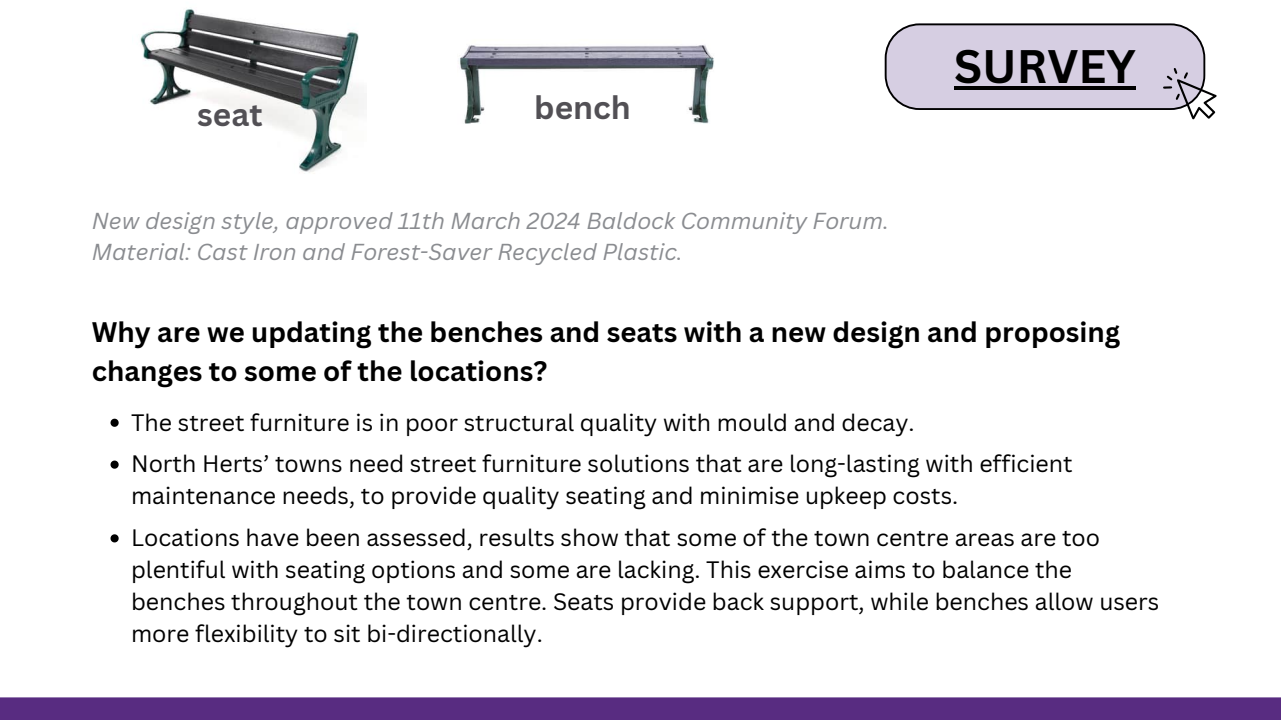
<style>
.page{position:relative;width:1281px;height:720px;background:#fff}
.page>*{position:absolute;margin:0;border:0;box-sizing:border-box;transform-origin:0 0}
.t1{font:700 45.75px "Canva Sans";color:#000}
.t2{font:700 31.75px "Canva Sans";color:#525055}
.t3{font:700 31.62px "Canva Sans";color:#525055}
.t4{font:700 27.5px/38.1px "Canva Sans";color:#000}
.t5{font:23.12px/31.9px "Canva Sans";color:#000}
.t6{font:italic 22.5px/31px "Canva Sans";color:#8a8c90}
</style>
<div class="page">
<img style="left:140px;top:8px;width:224px;height:165px">
<img style="left:460px;top:45px;width:254px;height:79px">
<svg style="left:110px;top:419px;width:9px;height:8px"></svg>
<svg style="left:110px;top:461px;width:9px;height:8px"></svg>
<svg style="left:110px;top:534px;width:9px;height:8px"></svg>
<div style="left:0;top:697px;width:1281px;height:23px;background:#582c81"></div>
<svg style="left:884px;top:23px;width:333px;height:97px"></svg>
<p class="t3" style="left:197px;top:92px;width:67px">seat</p>
<h2 class="t2" style="left:534px;top:85px;width:98px">bench</h2>
<p class="t6" style="left:92px;top:205px;width:798px">New design style, approved 11th March 2024 Baldock Community Forum.<br>Material: Cast Iron and Forest-Saver Recycled Plastic.</p>
<h3 class="t1" style="left:954px;top:35px;width:183px">SURVEY</h3>
<h2 class="t4" style="left:92px;top:313px;width:1030px">Why are we updating the benches and seats with a new design and proposing changes to some of the locations?</h2>
<h1 class="t5" style="left:131px;top:406px;width:785px">The street furniture is in poor structural quality with mould and decay.</h1>
<p class="t5" style="left:131px;top:448px;width:943px">North Herts’ towns need street furniture solutions that are long-lasting with efficient maintenance needs, to provide quality seating and minimise upkeep costs.</p>
<p class="t5" style="left:131px;top:521px;width:1030px">Locations have been assessed, results show that some of the town centre areas are too plentiful with seating options and some are lacking. This exercise aims to balance the benches throughout the town centre. Seats provide back support, while benches allow users more flexibility to sit bi-directionally.</p>
</div>
